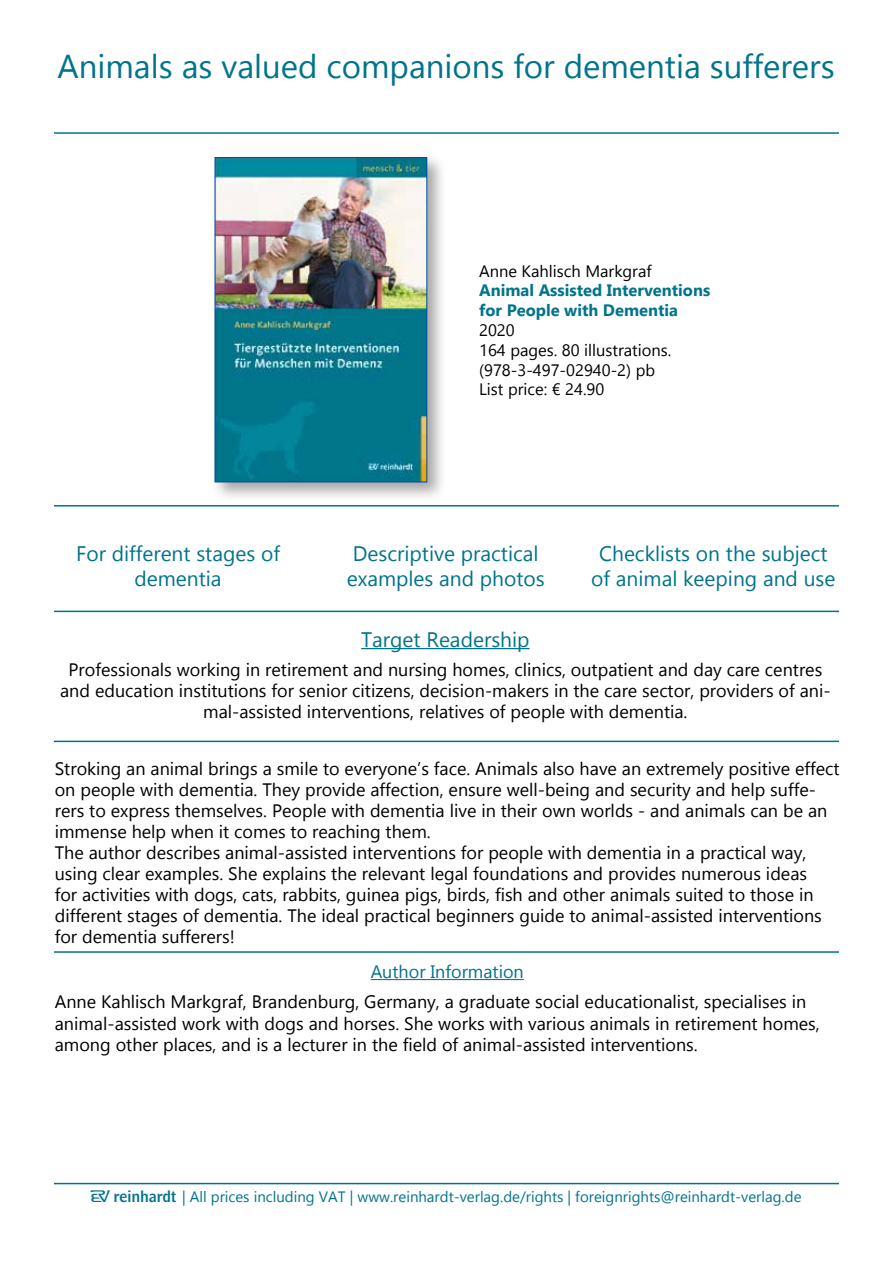
<style>
.page{position:relative;width:893px;height:1263px;background:#fff}
.page>*{position:absolute;margin:0;border:0;box-sizing:border-box;transform-origin:0 0}
.t1{font:33px "Gadugi";color:#00748b}
.t2{font:21px/25.2px "Gadugi";color:#00748b;text-align:center}
.t3{font:18px/21px "Gadugi";color:#000}
.t4{font:18px "Gadugi";color:#00748b}
.t5{font:16.5px/19.8px "Gadugi";color:#000}
.t6{font:700 16.5px/19.8px "Gadugi";color:#00748b}
.t7{font:15px "Gadugi";color:#00748b}
.s1{font-family:"Reinhardt";font-size:24px}
</style>
<div class="page">
<hr style="left:54px;top:1183px;width:785px;height:1px;background:#00748b">
<hr style="left:54px;top:505px;width:785px;height:1px;background:#00748b">
<hr style="left:54px;top:741px;width:785px;height:1px;background:#00748b">
<hr style="left:54px;top:951px;width:785px;height:2px;background:#00748b">
<hr style="left:371px;top:979px;width:153px;height:1px;background:#00748b">
<hr style="left:54px;top:611px;width:785px;height:1px;background:#00748b">
<hr style="left:361px;top:648px;width:168px;height:1px;background:#00748b">
<div style="left:210px;top:153px;width:237px;height:349px;background:#000;opacity:.35"></div>
<img style="left:217px;top:159px;width:208px;height:321px">
<div style="left:215px;top:157px;width:212px;height:325px;border:1px solid #004b9b"></div>
<hr style="left:54px;top:132px;width:785px;height:2px;background:#00748b">
<h1 class="t1" style="left:58px;top:46px;width:778px">Animals as valued companions for dementia sufferers</h1>
<p class="t5" style="left:479px;top:261px;width:174px">Anne Kahlisch Markgraf</p>
<p class="t6" style="left:479px;top:281px;width:233px">Animal Assisted Interventions for People with Dementia</p>
<p class="t5" style="left:479px;top:320px;width:194px">2020<br>164 pages. 80 illustrations. (978-3-497-02940-2) pb<br>List price: € 24.90</p>
<p class="t2" style="left:76px;top:540px;width:205px">For different stages of dementia</p>
<p class="t2" style="left:347px;top:540px;width:200px;text-align:left">Descriptive practical examples and photos</p>
<p class="t2" style="left:591px;top:540px;width:246px">Checklists on the subject of animal keeping and use</p>
<p class="t2" style="left:361px;top:627px;width:170px">Target Readership</p>
<p class="t3" style="left:60px;top:659px;width:772px;text-align:center">Professionals working in retirement and nursing homes, clinics, outpatient and day care centres and education institutions for senior citizens, decision-makers in the care sector, providers of ani&shy;mal-assisted interventions, relatives of people with dementia.</p>
<p class="t3" style="left:55px;top:758px;width:786px">Stroking an animal brings a smile to everyone’s face. Animals also have an extremely positive effect on people with dementia. They provide affection, ensure well-being and security and help suffe&shy;rers to express themselves. People with dementia live in their own worlds - and animals can be an immense help when it comes to reaching them.<br>The author describes animal-assisted interventions for people with dementia in a practical way, using clear examples. She explains the relevant legal foundations and provides numerous ideas<br>for activities with dogs, cats, rabbits, guinea pigs, birds, fish and other animals suited to those in different stages of dementia. The ideal practical beginners guide to animal-assisted interventions for dementia sufferers!</p>
<p class="t4" style="left:371px;top:961px;width:155px">Author Information</p>
<p class="t3" style="left:55px;top:991px;width:767px;line-height:21.6px">Anne Kahlisch Markgraf, Brandenburg, Germany, a graduate social educationalist, specialises in animal-assisted work with dogs and horses. She works with various animals in retirement homes, among other places, and is a lecturer in the field of animal-assisted interventions.</p>
<p class="t7" style="left:92px;top:1188px;width:711px"><span class="s1">bc</span> | All prices including VAT | www.reinhardt-verlag.de/rights | foreignrights@reinhardt-verlag.de</p>
</div>
